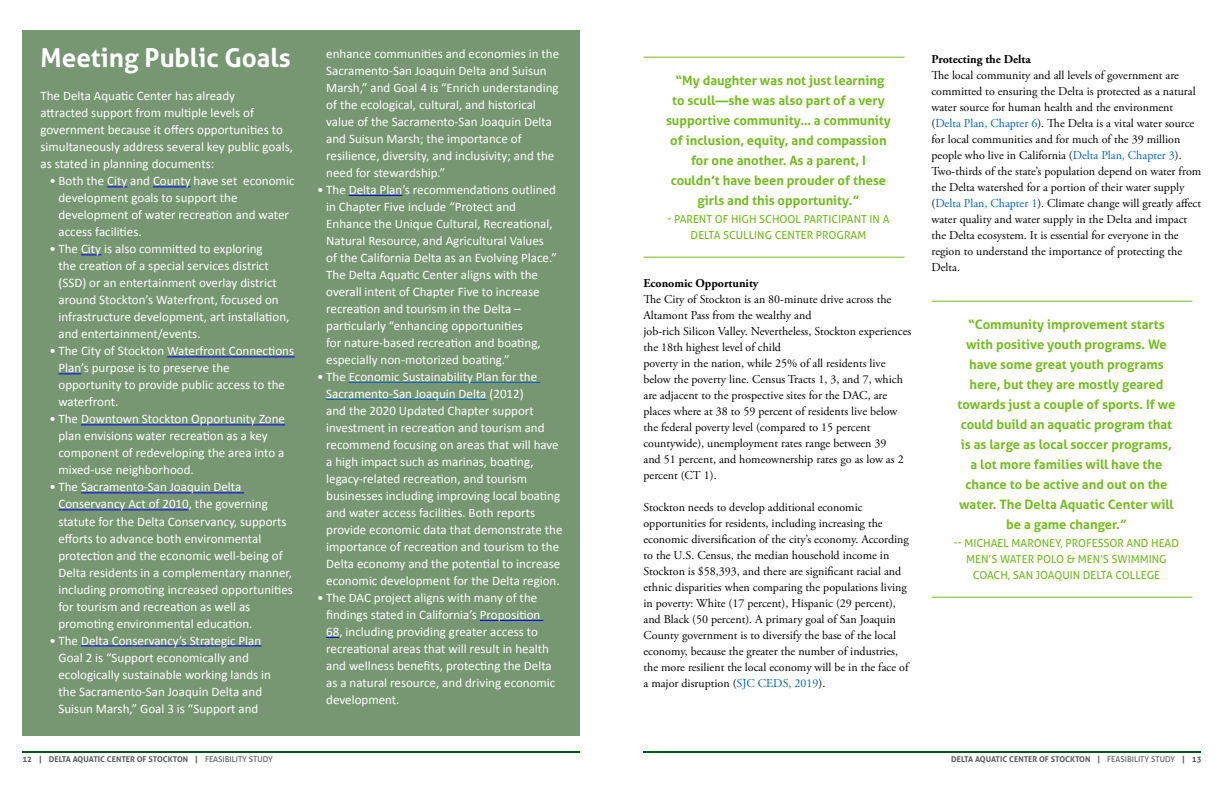
<style>
.page{position:relative;width:1224px;height:792px;background:#fff}
.page>*{position:absolute;margin:0;border:0;box-sizing:border-box;transform-origin:0 0}
.t1{font:700 26px "Aller";color:#fff}
.t2{font:13px/17px "Calibri";color:#fff}
.t3{font:700 13px/20px "Aller";color:#76bc21;text-align:center}
.t4{font:12px/16px "Adobe Garamond Pro";color:#000}
.t5{font:700 12px "Adobe Garamond Pro";color:#000}
.t6{font:11px/16px "Aller";color:#76bc21;text-align:center}
.t7{font:700 8px "Aller";color:#58595b}
.s1{color:#0563c1}
.s2{font-weight:400}
</style>
<div class="page">
<hr style="left:644px;top:752px;width:558px;height:1px;background:#02531b">
<hr style="left:23px;top:752px;width:558px;height:1px;background:#02531b">
<div style="left:23px;top:30px;width:558px;height:706px;background:#769771"></div>
<svg style="left:107px;top:186px;width:20px;height:1px"></svg>
<hr style="left:153px;top:186px;width:38px;height:1px;background:#00f">
<svg style="left:81px;top:254px;width:20px;height:1px"></svg>
<hr style="left:167px;top:356px;width:128px;height:1px;background:#00f">
<svg style="left:59px;top:373px;width:22px;height:1px"></svg>
<hr style="left:81px;top:424px;width:204px;height:1px;background:#00f">
<hr style="left:81px;top:492px;width:163px;height:1px;background:#00f">
<hr style="left:59px;top:509px;width:130px;height:1px;background:#00f">
<hr style="left:81px;top:645px;width:180px;height:1px;background:#00f">
<hr style="left:349px;top:195px;width:53px;height:1px;background:#00f">
<hr style="left:349px;top:382px;width:191px;height:1px;background:#0563c1">
<hr style="left:326px;top:399px;width:161px;height:1px;background:#0563c1">
<hr style="left:480px;top:620px;width:63px;height:1px;background:#00f">
<svg style="left:326px;top:637px;width:13px;height:1px"></svg>
<hr style="left:644px;top:57px;width:261px;height:1px;background:#76bc21">
<hr style="left:644px;top:257px;width:261px;height:1px;background:#76bc21">
<hr style="left:932px;top:301px;width:261px;height:1px;background:#76bc21">
<hr style="left:932px;top:597px;width:261px;height:1px;background:#76bc21">
<h1 class="t1" style="left:40px;top:44px;width:252px">Meeting Public Goals</h1>
<p class="t2" style="left:40px;top:87px;width:254px">The Delta Aquatic Center has already<br>attracted support from multiple levels of government because it offers opportunities to simultaneously address several key public goals, as stated in planning documents:</p>
<p class="t2" style="left:58px;top:172px;width:238px;text-indent:-9px">• Both the City and County have set economic development goals to support the development of water recreation and water access facilities.</p>
<p class="t2" style="left:58px;top:240px;width:232px;text-indent:-9px">• The City is also committed to exploring<br>the creation of a special services district (SSD) or an entertainment overlay district around Stockton’s Waterfront, focused on infrastructure development, art installation, and entertainment/events.</p>
<p class="t2" style="left:58px;top:342px;width:237px;text-indent:-9px">• The City of Stockton Waterfront Connections Plan’s purpose is to preserve the opportunity to provide public access to the waterfront.</p>
<p class="t2" style="left:58px;top:410px;width:228px;text-indent:-9px">• The Downtown Stockton Opportunity Zone plan envisions water recreation as a key component of redeveloping the area into a mixed-use neighborhood.</p>
<p class="t2" style="left:58px;top:479px;width:236px;text-indent:-9px">• The Sacramento-San Joaquin Delta Conservancy Act of 2010, the governing statute for the Delta Conservancy, supports efforts to advance both environmental protection and the economic well-being of Delta residents in a complementary manner, including promoting increased opportunities for tourism and recreation as well as promoting environmental education.</p>
<p class="t2" style="left:58px;top:632px;width:214px;text-indent:-9px">• The Delta Conservancy’s Strategic Plan Goal 2 is “Support economically and ecologically sustainable working lands in the Sacramento-San Joaquin Delta and Suisun Marsh,” Goal 3 is “Support and</p>
<p class="t2" style="left:326px;top:45px;width:234px">enhance communities and economies in the Sacramento-San Joaquin Delta and Suisun Marsh,” and Goal 4 is “Enrich understanding of the ecological, cultural, and historical value of the Sacramento-San Joaquin Delta and Suisun Marsh; the importance of resilience, diversity, and inclusivity; and the need for stewardship.”</p>
<p class="t2" style="left:326px;top:181px;width:232px;text-indent:-9px">• The Delta Plan’s recommendations outlined in Chapter Five include “Protect and Enhance the Unique Cultural, Recreational, Natural Resource, and Agricultural Values of the California Delta as an Evolving Place.” The Delta Aquatic Center aligns with the overall intent of Chapter Five to increase recreation and tourism in the Delta – particularly “enhancing opportunities<br>for nature-based recreation and boating, especially non-motorized boating.”</p>
<p class="t2" style="left:326px;top:368px;width:238px;text-indent:-9px">• The Economic Sustainability Plan for the Sacramento-San Joaquin Delta (2012)<br>and the 2020 Updated Chapter support investment in recreation and tourism and recommend focusing on areas that will have a high impact such as marinas, boating, legacy-related recreation, and tourism businesses including improving local boating and water access facilities. Both reports provide economic data that demonstrate the importance of recreation and tourism to the Delta economy and the potential to increase economic development for the Delta region.</p>
<p class="t2" style="left:326px;top:589px;width:231px;text-indent:-9px">• The DAC project aligns with many of the findings stated in California’s Proposition 68, including providing greater access to recreational areas that will result in health and wellness benefits, protecting the Delta as a natural resource, and driving economic development.</p>
<p class="t3" style="left:666px;top:71px;width:226px">“My daughter was not just learning<br>to scull—she was also part of a very supportive community… a community of inclusion, equity, and compassion for one another. As a parent, I couldn’t have been prouder of these girls and this opportunity.”</p>
<p class="t6" style="left:667px;top:211px;width:224px">- PARENT OF HIGH SCHOOL PARTICIPANT IN A<br>DELTA SCULLING CENTER PROGRAM</p>
<p class="t5" style="left:644px;top:278px;width:117px">Economic Opportunity</p>
<p class="t4" style="left:644px;top:292px;width:269px">The City of Stockton is an 80-minute drive across the Altamont Pass from the wealthy and<br>job-rich Silicon Valley. Nevertheless, Stockton experiences the 18th highest level of child<br>poverty in the nation, while 25% of all residents live below the poverty line. Census Tracts 1, 3, and 7, which are adjacent to the prospective sites for the DAC, are places where at 38 to 59 percent of residents live below the federal poverty level (compared to 15 percent countywide), unemployment rates range between 39<br>and 51 percent, and homeownership rates go as low as 2 percent (CT 1).</p>
<p class="t4" style="left:644px;top:500px;width:267px">Stockton needs to develop additional economic opportunities for residents, including increasing the economic diversification of the city’s economy. According to the U.S. Census, the median household income in Stockton is $58,393, and there are significant racial and ethnic disparities when comparing the populations living in poverty: White (17 percent), Hispanic (29 percent), and Black (50 percent). A primary goal of San Joaquin County government is to diversify the base of the local economy, because the greater the number of industries, the more resilient the local economy will be in the face of a major disruption (<span class="s1">SJC CEDS, 2019</span>).</p>
<p class="t5" style="left:932px;top:54px;width:101px">Protecting the Delta</p>
<p class="t4" style="left:932px;top:68px;width:271px">The local community and all levels of government are committed to ensuring the Delta is protected as a natural water source for human health and the environment (<span class="s1">Delta Plan, Chapter 6</span>). The Delta is a vital water source for local communities and for much of the 39 million people who live in California (<span class="s1">Delta Plan, Chapter 3</span>).<br>Two-thirds of the state’s population depend on water from the Delta watershed for a portion of their water supply (<span class="s1">Delta Plan, Chapter 1</span>). Climate change will greatly affect water quality and water supply in the Delta and impact the Delta ecosystem. It is essential for everyone in the region to understand the importance of protecting the Delta.</p>
<p class="t3" style="left:958px;top:315px;width:219px">“Community improvement starts with positive youth programs. We have some great youth programs here, but they are mostly geared towards just a couple of sports. If we could build an aquatic program that is as large as local soccer programs, a lot more families will have the chance to be active and out on the water. The Delta Aquatic Center will be a game changer.”</p>
<p class="t6" style="left:954px;top:535px;width:227px">-- MICHAEL MARONEY, PROFESSOR AND HEAD<br>MEN’S WATER POLO &amp; MEN’S SWIMMING<br>COACH, SAN JOAQUIN DELTA COLLEGE</p>
<p class="t7" style="left:22px;top:755px;width:252px">12 | DELTA AQUATIC CENTER OF STOCKTON | <span class="s2">FEASIBILITY STUDY</span></p>
<p class="t7" style="left:951px;top:755px;width:252px">DELTA AQUATIC CENTER OF STOCKTON | <span class="s2">FEASIBILITY STUDY</span> | 13</p>
</div>
